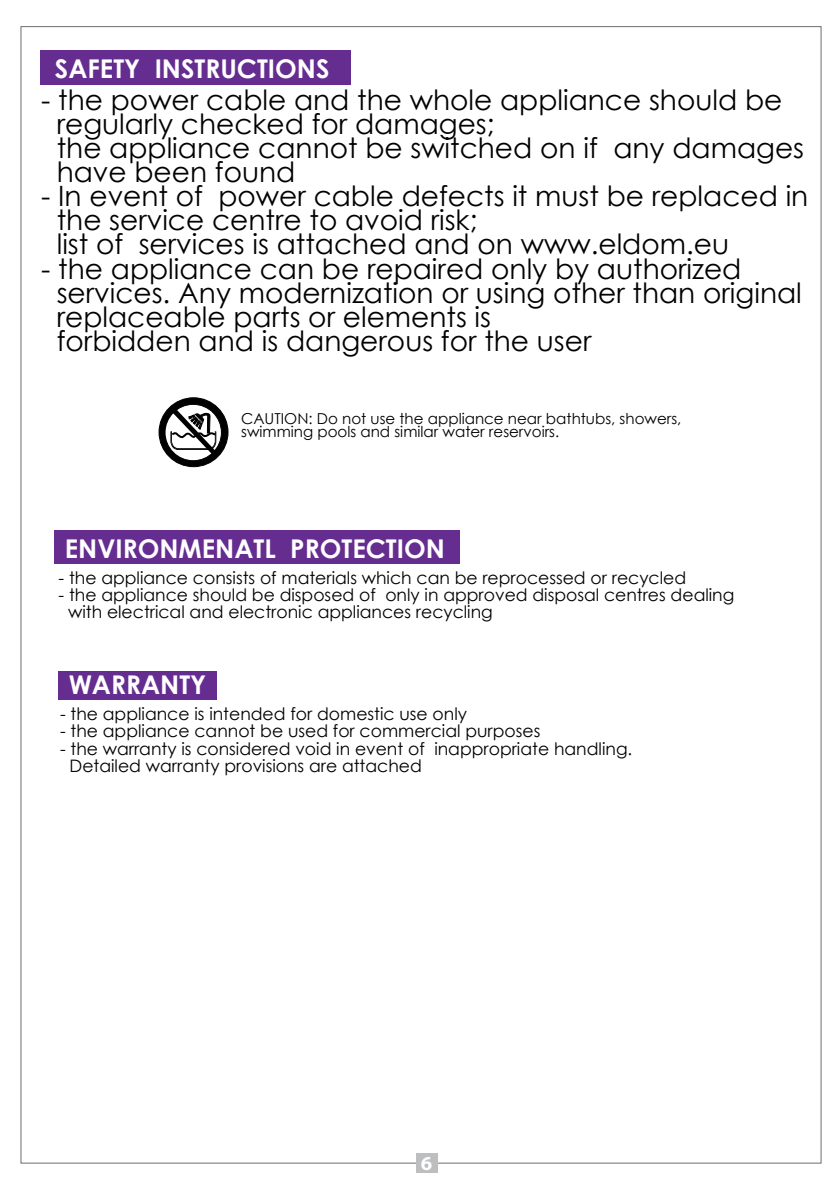
<style>
.page{position:relative;width:840px;height:1191px;background:#fff}
.page>*{position:absolute;margin:0;border:0;box-sizing:border-box;transform-origin:0 0}
.t1{font:28px/24px "Century Gothic";color:#000}
.t2{font:700 25.8px "Century Gothic";color:#fff}
.t3{font:700 19.8px "Myriad Pro";color:#fff;scale:1.04 1}
.t4{font:17.2px/17.2px "Century Gothic";color:#000}
.t5{font:15px/13px "Century Gothic";color:#000}
</style>
<div class="page">
<div style="left:415px;top:1153px;width:22px;height:20px;background:#bcbec0"></div>
<div style="left:59px;top:671px;width:158px;height:28px;background:#662d91"></div>
<div style="left:54px;top:530px;width:405px;height:33px;background:#662d91"></div>
<div style="left:40px;top:50px;width:310px;height:34px;background:#662d91"></div>
<svg style="left:158px;top:397px;width:70px;height:70px"></svg>
<p class="t2" style="left:55px;top:52px;width:276px">SAFETY INSTRUCTIONS</p>
<p class="t1" style="left:57px;top:88px;width:748px;text-indent:-16px">- the power cable and the whole appliance should be regularly checked for damages;<br>the appliance cannot be switched on if any damages have been found</p>
<p class="t1" style="left:57px;top:184px;width:752px;text-indent:-16px">- In event of power cable defects it must be replaced in the service centre to avoid risk;<br>list of services is attached and on www.eldom.eu</p>
<p class="t1" style="left:57px;top:256px;width:746px;text-indent:-16px">- the appliance can be repaired only by authorized services. Any modernization or using other than original replaceable parts or elements is<br>forbidden and is dangerous for the user</p>
<p class="t5" style="left:241px;top:411px;width:441px">CAUTION: Do not use the appliance near bathtubs, showers, swimming pools and similar water reservoirs.</p>
<p class="t2" style="left:65px;top:532px;width:381px">ENVIRONMENATL PROTECTION</p>
<p class="t4" style="left:58px;top:569px;width:628px">- the appliance consists of materials which can be reprocessed or recycled</p>
<p class="t4" style="left:68px;top:586px;width:667px;text-indent:-10px">- the appliance should be disposed of only in approved disposal centres dealing with electrical and electronic appliances recycling</p>
<p class="t2" style="left:69px;top:668px;width:139px">WARRANTY</p>
<p class="t4" style="left:60px;top:705px;width:408px">- the appliance is intended for domestic use only</p>
<p class="t4" style="left:60px;top:722px;width:481px">- the appliance cannot be used for commercial purposes</p>
<p class="t4" style="left:69px;top:739px;width:564px;text-indent:-10px">- the warranty is considered void in event of inappropriate handling.<br>Detailed warranty provisions are attached</p>
<p class="t3" style="left:420px;top:1150px;width:13px">6</p>
</div>
